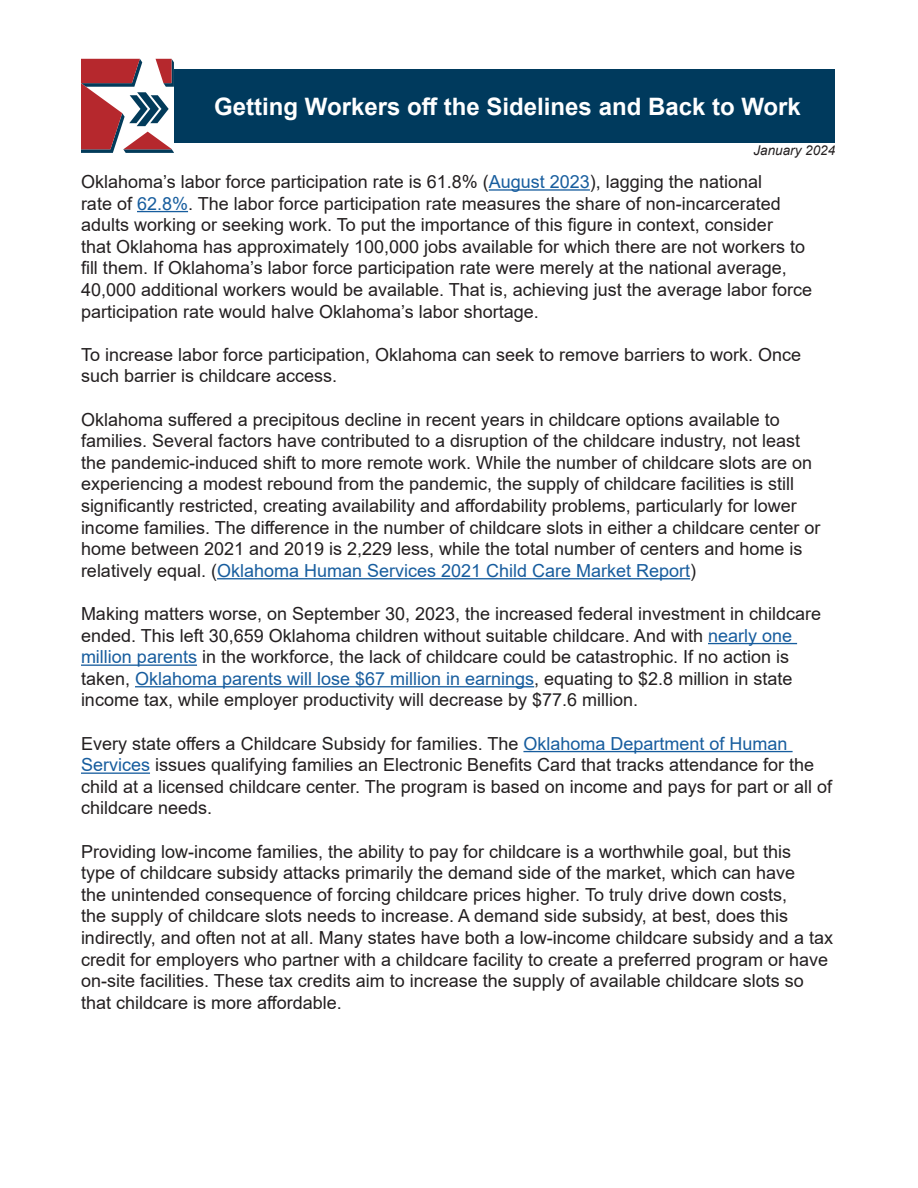
<style>
.page{position:relative;width:918px;height:1188px;background:#fff}
.page>*{position:absolute;margin:0;border:0;box-sizing:border-box;transform-origin:0 0}
.t1{font:700 24px "Arial";color:#fff}
.t2{font:18px/21.6px "Arial";color:#231f20}
.t3{font:italic 13.5px "Arial";color:#231f20}
.s1{color:#175d9e}
</style>
<div class="page">
<hr style="left:489px;top:189px;width:101px;height:2px;background:#175d9e">
<hr style="left:137px;top:211px;width:51px;height:1px;background:#175d9e">
<hr style="left:217px;top:578px;width:473px;height:1px;background:#175d9e">
<hr style="left:708px;top:643px;width:89px;height:1px;background:#175d9e">
<hr style="left:81px;top:665px;width:116px;height:1px;background:#175d9e">
<hr style="left:135px;top:686px;width:399px;height:1px;background:#175d9e">
<hr style="left:523px;top:751px;width:270px;height:1px;background:#175d9e">
<hr style="left:81px;top:773px;width:69px;height:1px;background:#175d9e">
<div style="left:157px;top:69px;width:678px;height:74px;background:#003a5d"></div>
<svg style="left:81px;top:59px;width:93px;height:94px"></svg>
<p class="t1" style="left:214px;top:89px;width:588px">Getting Workers off the Sidelines and Back to Work</p>
<p class="t3" style="left:753px;top:142px;width:83px">January 2024</p>
<p class="t2" style="left:81px;top:171px;width:733px">Oklahoma’s labor force participation rate is 61.8% (<span class="s1">August 2023</span>), lagging the national<br>rate of <span class="s1">62.8%</span>. The labor force participation rate measures the share of non-incarcerated adults working or seeking work. To put the importance of this figure in context, consider<br>that Oklahoma has approximately 100,000 jobs available for which there are not workers to fill them. If Oklahoma’s labor force participation rate were merely at the national average, 40,000 additional workers would be available. That is, achieving just the average labor force participation rate would halve Oklahoma’s labor shortage.</p>
<p class="t2" style="left:81px;top:344px;width:722px">To increase labor force participation, Oklahoma can seek to remove barriers to work. Once such barrier is childcare access.</p>
<p class="t2" style="left:81px;top:408px;width:741px">Oklahoma suffered a precipitous decline in recent years in childcare options available to families. Several factors have contributed to a disruption of the childcare industry, not least the pandemic-induced shift to more remote work. While the number of childcare slots are on experiencing a modest rebound from the pandemic, the supply of childcare facilities is still significantly restricted, creating availability and affordability problems, particularly for lower income families. The difference in the number of childcare slots in either a childcare center or home between 2021 and 2019 is 2,229 less, while the total number of centers and home is relatively equal. (<span class="s1">Oklahoma Human Services 2021 Child Care Market Report</span>)</p>
<p class="t2" style="left:81px;top:603px;width:742px">Making matters worse, on September 30, 2023, the increased federal investment in childcare ended. This left 30,659 Oklahoma children without suitable childcare. And with <span class="s1">nearly one million parents</span> in the workforce, the lack of childcare could be catastrophic. If no action is taken, <span class="s1">Oklahoma parents will lose $67 million in earnings</span>, equating to $2.8 million in state income tax, while employer productivity will decrease by $77.6 million.</p>
<p class="t2" style="left:81px;top:732px;width:753px">Every state offers a Childcare Subsidy for families. The <span class="s1">Oklahoma Department of Human Services</span> issues qualifying families an Electronic Benefits Card that tracks attendance for the child at a licensed childcare center. The program is based on income and pays for part or all of childcare needs.</p>
<p class="t2" style="left:81px;top:840px;width:754px">Providing low-income families, the ability to pay for childcare is a worthwhile goal, but this<br>type of childcare subsidy attacks primarily the demand side of the market, which can have<br>the unintended consequence of forcing childcare prices higher. To truly drive down costs,<br>the supply of childcare slots needs to increase. A demand side subsidy, at best, does this indirectly, and often not at all. Many states have both a low-income childcare subsidy and a tax credit for employers who partner with a childcare facility to create a preferred program or have on-site facilities. These tax credits aim to increase the supply of available childcare slots so that childcare is more affordable.</p>
</div>
